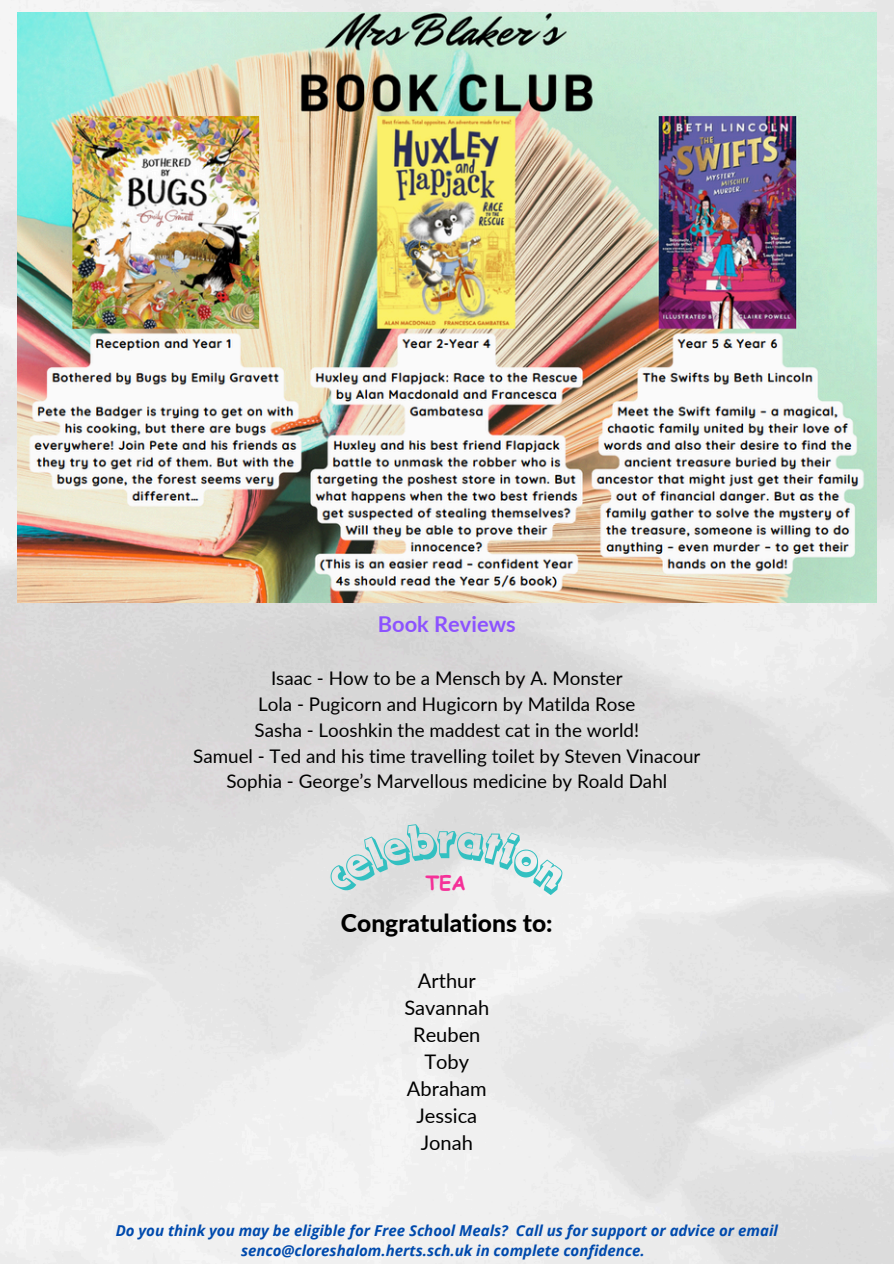
<style>
.page{position:relative;width:894px;height:1264px;background:#fff}
.page>*{position:absolute;margin:0;border:0;box-sizing:border-box;transform-origin:0 0}
.t1{font:53.1px "Dynamo Com Bold Shadow";color:#32c0c1}
.t2{font:800 24.6px "Lato";color:#000}
.t3{font:700 21.75px "Lato";color:#8c52ff}
.t4{font:20.1px/27px "Lato";color:#000;text-align:center}
.t5{font:700 19.65px "Comic Sans MS";color:#f53098}
.t6{font:18.75px/25.8px "Lato";color:#000;text-align:center}
.t7{font:italic 700 15px/20.2px "Open Sans";color:#004aad;text-align:center}
</style>
<div class="page">
<img style="left:0;top:0;width:893px;height:1263px">
<img style="left:17px;top:13px;width:859px;height:589px">
<div style="left:325px;top:821px;width:113px;height:75px;background:#e1e1e1"></div>
<svg style="left:455px;top:830px;width:113px;height:66px"></svg>
<p class="t3" style="left:378px;top:610px;width:139px">Book Reviews</p>
<p class="t6" style="left:193px;top:664px;width:508px">Isaac - How to be a Mensch by A. Monster<br>Lola - Pugicorn and Hugicorn by Matilda Rose<br>Sasha - Looshkin the maddest cat in the world!<br>Samuel - Ted and his time travelling toilet by Steven Vinacour Sophia - George’s Marvellous medicine by Roald Dahl</p>
<h1 class="t1" style="left:437px;top:809px;width:21px">r</h1>
<p class="t5" style="left:425px;top:868px;width:42px">TEA</p>
<h3 class="t2" style="left:341px;top:907px;width:213px">Congratulations to:</h3>
<h5 class="t4" style="left:404px;top:967px;width:86px">Arthur<br>Savannah<br>Reuben<br>Toby<br>Abraham<br>Jessica<br>Jonah</h5>
<p class="t7" style="left:116px;top:1219px;width:663px">Do you think you may be eligible for Free School Meals? Call us for support or advice or email senco@cloreshalom.herts.sch.uk in complete confidence.</p>
</div>
